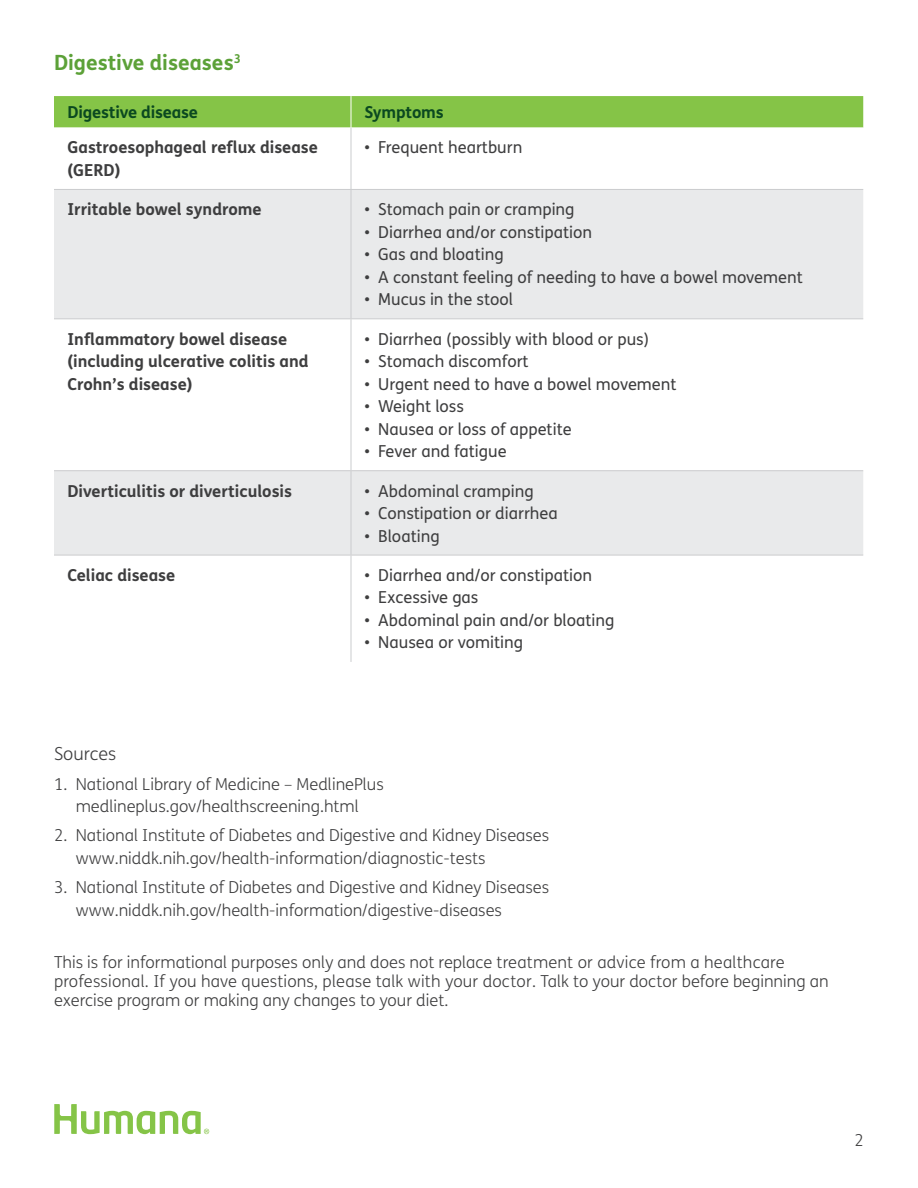
<style>
.page{position:relative;width:918px;height:1188px;background:#fff}
.page>*{position:absolute;margin:0;border:0;box-sizing:border-box;transform-origin:0 0}
.Body_copy_for_Medica{font:700 21px "FS Humana";color:#5ca138}
.Subtitle{font:300 18px "FS Humana";color:#3e3e3f}
.body_copy_11_14{font:16.5px "FS Humana";color:#3e3e3f}
.reference{font:300 16.5px/22.5px "FS Humana";color:#3e3e3f}
.body_copy_11_14-2{font:300 16.5px/18.8px "FS Humana";color:#3e3e3f}
.body_copy_11_14-3{font:700 16.5px/22.5px "FS Humana";color:#3e3e3f}
.Subtitle-2{font:300 16.5px/22.5px "FS Humana";color:#3e3e3f;text-align:center}
.body_copy_11_14-4{font:700 16.5px "FS Humana";letter-spacing:-.01em;color:#0b4920}
</style>
<div class="page">
<svg style="left:54px;top:1104px;width:155px;height:30px"></svg>
<div style="left:54px;top:96px;width:809px;height:32px;background:#85c447"></div>
<svg style="left:54px;top:190px;width:809px;height:365px;fill:#e9eaeb"></svg>
<hr style="left:351px;top:128px;width:1px;height:61px;background:#cbccce">
<hr style="left:351px;top:190px;width:1px;height:128px;background:#cbccce">
<hr style="left:351px;top:319px;width:1px;height:151px;background:#cbccce">
<hr style="left:351px;top:471px;width:1px;height:84px;background:#cbccce">
<hr style="left:351px;top:555px;width:1px;height:107px;background:#cbccce">
<hr style="left:54px;top:189px;width:297px;height:1px;background:#cbccce">
<hr style="left:351px;top:189px;width:512px;height:1px;background:#cbccce">
<hr style="left:54px;top:318px;width:297px;height:1px;background:#cbccce">
<hr style="left:351px;top:318px;width:512px;height:1px;background:#cbccce">
<hr style="left:54px;top:470px;width:297px;height:1px;background:#cbccce">
<hr style="left:351px;top:470px;width:512px;height:1px;background:#cbccce">
<hr style="left:54px;top:555px;width:297px;height:1px;background:#cbccce">
<hr style="left:351px;top:555px;width:512px;height:1px;background:#cbccce">
<hr style="left:351px;top:96px;width:1px;height:32px;background:#fff">
<p class="Body_copy_for_Medica" style="left:54px;top:46px;width:188px">Digestive diseases<sup>3</sup></p>
<p class="body_copy_11_14-4" style="left:68px;top:99px;width:132px">Digestive disease</p>
<p class="body_copy_11_14-4" style="left:364px;top:99px;width:81px">Symptoms</p>
<p class="body_copy_11_14-3" style="left:68px;top:136px;width:252px">Gastroesophageal reflux disease (GERD)</p>
<p class="body_copy_11_14" style="left:364px;top:136px;width:159px">• Frequent heartburn</p>
<p class="body_copy_11_14-3" style="left:68px;top:197px;width:196px">Irritable bowel syndrome</p>
<p class="body_copy_11_14" style="left:364px;top:198px;width:212px">• Stomach pain or cramping</p>
<p class="body_copy_11_14" style="left:364px;top:221px;width:229px">• Diarrhea and/or constipation</p>
<p class="body_copy_11_14" style="left:364px;top:243px;width:141px">• Gas and bloating</p>
<p class="body_copy_11_14" style="left:364px;top:266px;width:440px">• A constant feeling of needing to have a bowel movement</p>
<p class="body_copy_11_14" style="left:364px;top:288px;width:150px">• Mucus in the stool</p>
<p class="body_copy_11_14-3" style="left:68px;top:327px;width:242px">Inflammatory bowel disease (including ulcerative colitis and<br>Crohn’s disease)</p>
<p class="body_copy_11_14" style="left:364px;top:328px;width:286px">• Diarrhea (possibly with blood or pus)</p>
<p class="body_copy_11_14" style="left:364px;top:350px;width:166px">• Stomach discomfort</p>
<p class="body_copy_11_14" style="left:364px;top:373px;width:314px">• Urgent need to have a bowel movement</p>
<p class="body_copy_11_14" style="left:364px;top:395px;width:101px">• Weight loss</p>
<p class="body_copy_11_14" style="left:364px;top:418px;width:209px">• Nausea or loss of appetite</p>
<p class="body_copy_11_14" style="left:364px;top:440px;width:144px">• Fever and fatigue</p>
<p class="body_copy_11_14-3" style="left:68px;top:479px;width:226px">Diverticulitis or diverticulosis</p>
<p class="body_copy_11_14" style="left:364px;top:479px;width:171px">• Abdominal cramping</p>
<p class="body_copy_11_14" style="left:364px;top:502px;width:195px">• Constipation or diarrhea</p>
<p class="body_copy_11_14" style="left:364px;top:524px;width:77px">• Bloating</p>
<p class="body_copy_11_14-3" style="left:68px;top:563px;width:109px">Celiac disease</p>
<p class="body_copy_11_14" style="left:364px;top:564px;width:229px">• Diarrhea and/or constipation</p>
<p class="body_copy_11_14" style="left:364px;top:586px;width:115px">• Excessive gas</p>
<p class="body_copy_11_14" style="left:364px;top:609px;width:252px">• Abdominal pain and/or bloating</p>
<p class="body_copy_11_14" style="left:364px;top:631px;width:160px">• Nausea or vomiting</p>
<p class="Subtitle" style="left:54px;top:742px;width:64px">Sources</p>
<p class="Subtitle-2" style="left:54px;top:772px;width:331px">1. National Library of Medicine – MedlinePlus medlineplus.gov/healthscreening.html</p>
<p class="reference" style="left:76px;top:824px;width:475px;text-indent:-22px">2. National Institute of Diabetes and Digestive and Kidney Diseases www.niddk.nih.gov/health-information/diagnostic-tests</p>
<p class="reference" style="left:76px;top:876px;width:475px;text-indent:-22px">3. National Institute of Diabetes and Digestive and Kidney Diseases www.niddk.nih.gov/health-information/digestive-diseases</p>
<p class="body_copy_11_14-2" style="left:54px;top:952px;width:776px">This is for informational purposes only and does not replace treatment or advice from a healthcare professional. If you have questions, please talk with your doctor. Talk to your doctor before beginning an exercise program or making any changes to your diet.</p>
<p class="body_copy_11_14-2" style="left:855px;top:1131px;width:11px">2</p>
</div>
